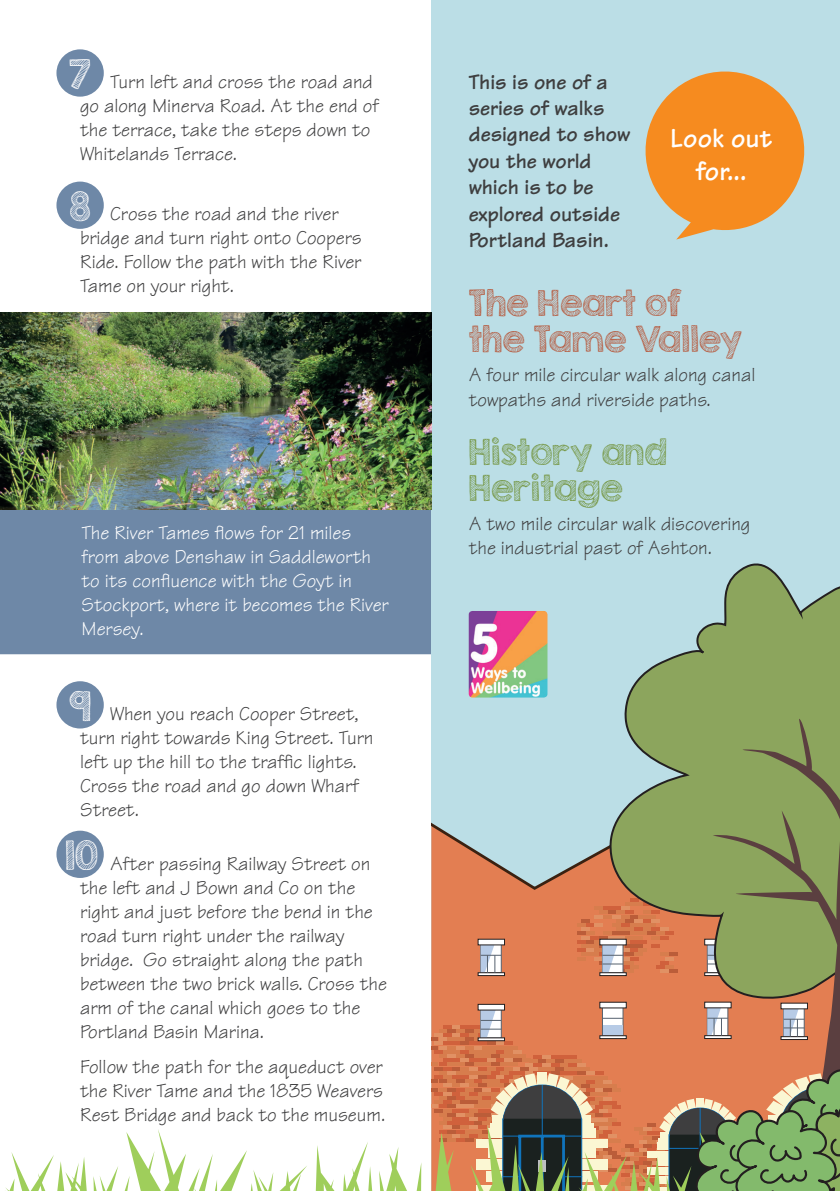
<style>
.page{position:relative;width:840px;height:1191px;background:#fff}
.page>*{position:absolute;margin:0;border:0;box-sizing:border-box;transform-origin:0 0}
.t1{font:36px "KG Second Chances Sketch";color:#fff}
.t2{font:32px/36px "KG Second Chances Sketch";color:#b65c41}
.t3{font:32px/36px "KG Second Chances Sketch";color:#749541}
.t4{font:700 28px/33.6px "Tekton";color:#fff;text-align:center}
.t5{font:700 22px/26.4px "Tekton";color:#3e3e3f}
.t6{font:20px/24px "Tekton";color:#3e3e3f}
.t7{font:20px/24px "Tekton";color:#fff}
</style>
<div class="page">
<div style="left:0;top:510px;width:431px;height:144px;background:#6e88a7"></div>
<div style="left:431px;top:0;width:408px;height:1191px;background:#bbdee6"></div>
<div style="left:431px;top:891px;width:280px;height:115px;background:#e37e52"></div>
<svg style="left:477px;top:939px;width:27px;height:6px"></svg>
<hr style="left:477px;top:972px;width:27px;height:3px;background:#fff">
<svg style="left:480px;top:943px;width:21px;height:30px"></svg>
<svg style="left:704px;top:1002px;width:7px;height:4px"></svg>
<svg style="left:577px;top:898px;width:31px;height:75px;background:#d77f58"></svg>
<svg style="left:599px;top:939px;width:9px;height:6px"></svg>
<div style="left:599px;top:972px;width:27px;height:3px;background:#fff;border:1px solid #231f20"></div>
<svg style="left:477px;top:1004px;width:27px;height:2px"></svg>
<svg style="left:599px;top:1002px;width:27px;height:4px"></svg>
<svg style="left:431px;top:822px;width:177px;height:69px"></svg>
<svg style="left:5px;top:1129px;width:417px;height:62px"></svg>
<svg style="left:608px;top:563px;width:231px;height:437px"></svg>
<svg style="left:711px;top:707px;width:128px;height:299px;background:#8b995a"></svg>
<svg style="left:431px;top:1006px;width:409px;height:185px;background:#b2845d"></svg>
<svg style="left:645px;top:71px;width:160px;height:168px"></svg>
<img style="left:468px;top:611px;width:79px;height:86px">
<div style="left:56px;top:49px;width:48px;height:48px;background:#6e88a7;border-radius:50%"></div>
<div style="left:56px;top:182px;width:48px;height:47px;background:#6e88a7;border-radius:50%"></div>
<div style="left:56px;top:681px;width:48px;height:47px;background:#6e88a7;border-radius:50%"></div>
<div style="left:56px;top:830px;width:48px;height:48px;background:#6e88a7;border-radius:50%"></div>
<img style="left:0;top:312px;width:431px;height:198px">
<h1 class="t1" style="left:69px;top:51px;width:23px">7</h1>
<p class="t6" style="left:80px;top:69px;width:300px;text-indent:30px">Turn left and cross the road and go along Minerva Road. At the end of the terrace, take the steps down to<br>Whitelands Terrace.</p>
<h1 class="t1" style="left:69px;top:183px;width:23px">8</h1>
<p class="t6" style="left:80px;top:202px;width:283px;text-indent:30px">Cross the road and the river bridge and turn right onto Coopers<br>Ride. Follow the path with the River<br>Tame on your right.</p>
<p class="t7" style="left:81px;top:521px;width:308px">The River Tames flows for 21 miles from above Denshaw in Saddleworth to its confluence with the Goyt in<br>Stockport, where it becomes the River<br>Mersey.</p>
<h1 class="t1" style="left:69px;top:683px;width:23px">9</h1>
<p class="t6" style="left:80px;top:701px;width:295px;text-indent:30px">When you reach Cooper Street, turn right towards King Street. Turn left up the hill to the traffic lights.<br>Cross the road and go down Wharf<br>Street.</p>
<p class="t6" style="left:80px;top:851px;width:308px;text-indent:30px">After passing Railway Street on the left and J Bown and Co on the right and just before the bend in the road turn right under the railway bridge. Go straight along the path between the two brick walls. Cross the arm of the canal which goes to the<br>Portland Basin Marina.</p>
<p class="t6" style="left:80px;top:1054px;width:306px;text-align:justify">Follow the path for the aqueduct over the River Tame and the 1835 Weavers Rest Bridge and back to the museum.</p>
<h1 class="t1" style="left:65px;top:832px;width:34px">10</h1>
<p class="t5" style="left:468px;top:68px;width:163px">This is one of a series of walks designed to show you the world which is to be explored outside<br>Portland Basin.</p>
<h3 class="t4" style="left:670px;top:121px;width:103px">Look out for...</h3>
<h2 class="t2" style="left:468px;top:284px;width:275px">The Heart of the Tame Valley</h2>
<p class="t6" style="left:468px;top:363px;width:288px">A four mile circular walk along canal towpaths and riverside paths.</p>
<h2 class="t3" style="left:468px;top:433px;width:200px">History and<br>Heritage</h2>
<p class="t6" style="left:468px;top:512px;width:283px">A two mile circular walk discovering the industrial past of Ashton.</p>
</div>
